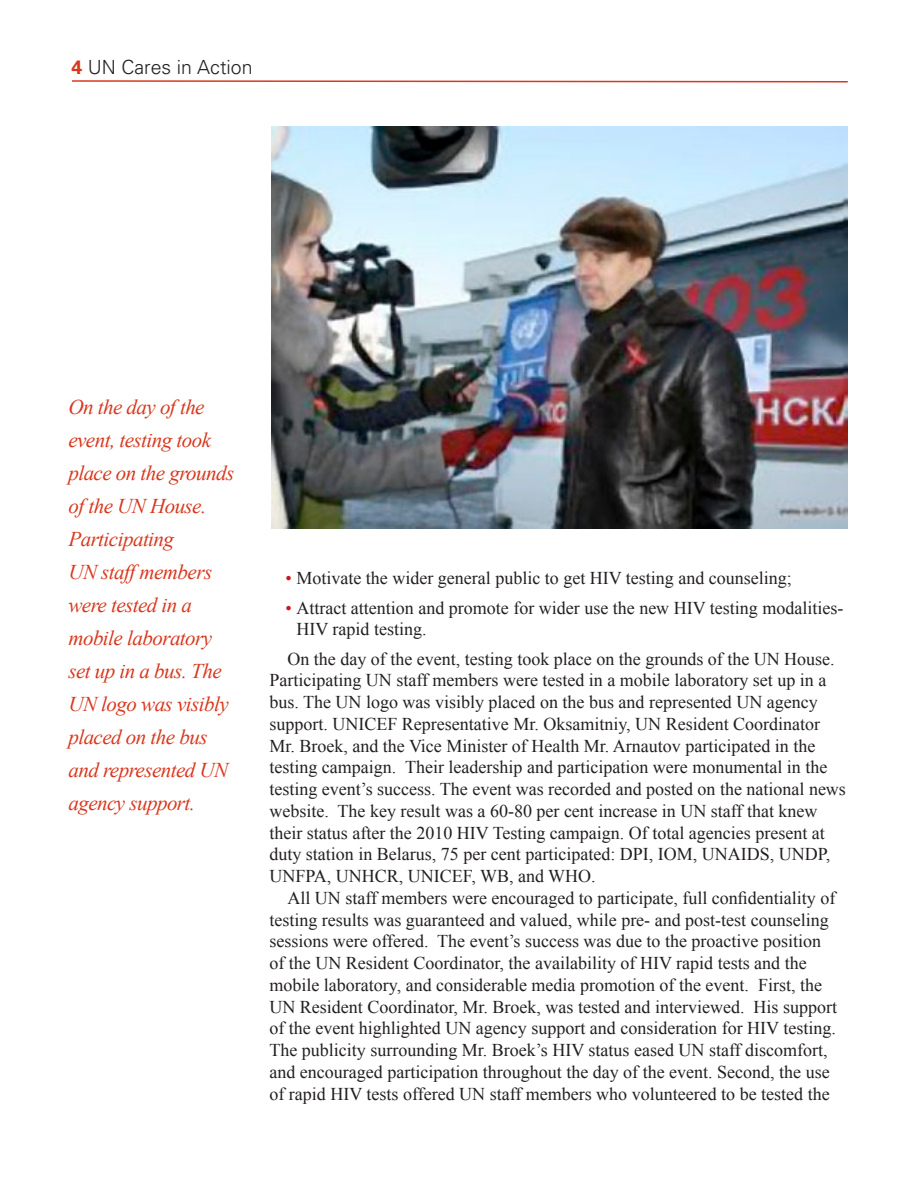
<style>
.page{position:relative;width:918px;height:1188px;background:#fff}
.page>*{position:absolute;margin:0;border:0;box-sizing:border-box;transform-origin:0 0}
.t1{font:italic 21px/33px "Times New Roman";letter-spacing:-.025em;color:#d8381e}
.t2{font:300 19.5px "Univers";color:#231f20}
.t3{font:18px/21.8px "Times New Roman";color:#231f20}
.s1{font-weight:700;color:#d8381e}
.s2{color:#cd151d}
</style>
<div class="page">
<svg style="left:72px;top:80px;width:776px;height:3px"></svg>
<img style="left:272px;top:126px;width:576px;height:402px">
<p class="t2" style="left:72px;top:55px;width:182px"><span class="s1">4</span> UN Cares in Action</p>
<p class="t1" style="left:68px;top:390px;width:167px">On the day of the event, testing took place on the grounds of the UN House.<br>Participating<br>UN staff members were tested in a mobile laboratory set up in a bus. The<br>UN logo was visibly placed on the bus and represented UN agency support.</p>
<p class="t3" style="left:286px;top:567px;width:508px"><span class="s2">•</span> Motivate the wider general public to get HIV testing and counseling;</p>
<p class="t3" style="left:296px;top:597px;width:549px;text-indent:-11px"><span class="s2">•</span> Attract attention and promote for wider use the new HIV testing modalities-<br>HIV rapid testing.</p>
<p class="t3" style="left:269px;top:648px;width:578px;text-indent:18px">On the day of the event, testing took place on the grounds of the UN House.<br>Participating UN staff members were tested in a mobile laboratory set up in a bus. The UN logo was visibly placed on the bus and represented UN agency support. UNICEF Representative Mr. Oksamitniy, UN Resident Coordinator Mr. Broek, and the Vice Minister of Health Mr. Arnautov participated in the testing campaign. Their leadership and participation were monumental in the testing event’s success. The event was recorded and posted on the national news website. The key result was a 60-80 per cent increase in UN staff that knew their status after the 2010 HIV Testing campaign. Of total agencies present at duty station in Belarus, 75 per cent participated: DPI, IOM, UNAIDS, UNDP, UNFPA, UNHCR, UNICEF, WB, and WHO.</p>
<p class="t3" style="left:269px;top:887px;width:569px;text-indent:18px">All UN staff members were encouraged to participate, full confidentiality of testing results was guaranteed and valued, while pre- and post-test counseling sessions were offered. The event’s success was due to the proactive position of the UN Resident Coordinator, the availability of HIV rapid tests and the mobile laboratory, and considerable media promotion of the event. First, the UN Resident Coordinator, Mr. Broek, was tested and interviewed. His support of the event highlighted UN agency support and consideration for HIV testing.<br>The publicity surrounding Mr. Broek’s HIV status eased UN staff discomfort, and encouraged participation throughout the day of the event. Second, the use of rapid HIV tests offered UN staff members who volunteered to be tested the</p>
</div>
